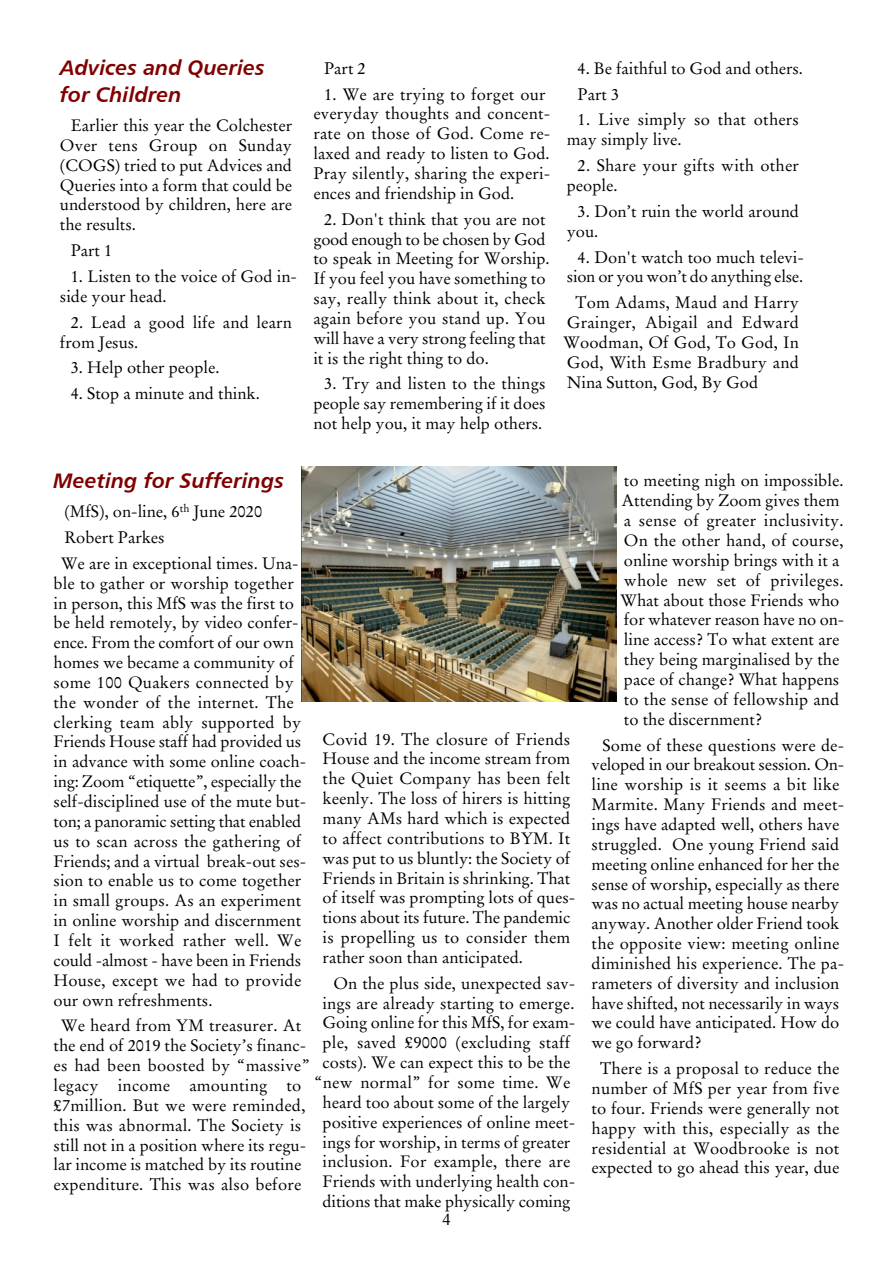
<style>
.page{position:relative;width:893px;height:1263px;background:#fff}
.page>*{position:absolute;margin:0;border:0;box-sizing:border-box;transform-origin:0 0}
.t1{font:21px/26.7px "Humanist 777 BT Bold Italic B";color:#800000}
.t2{font:16.5px/19.8px "Stempel Garamond";color:#000}
.t3{font:16.5px "Times New Roman";color:#000}
.s1{font-family:"Stempel Garamond LT Pro"}
</style>
<div class="page">
<img style="left:301px;top:467px;width:315px;height:235px">
<p class="t1" style="left:60px;top:56px;width:206px">Advices and Queries for Children</p>
<p class="t2" style="left:60px;top:117px;width:234px;text-align:justify;text-indent:11px">Earlier this year the Colchester Over tens Group on Sunday (COGS) tried to put Advices and Queries into a form that could be understood by children, here are the results.</p>
<p class="t2" style="left:71px;top:242px;width:43px">Part 1</p>
<p class="t2" style="left:60px;top:268px;width:238px;text-indent:11px"><span class="s1">1.</span> Listen to the voice of God in&shy;side your head.</p>
<p class="t2" style="left:60px;top:314px;width:234px;text-indent:11px"><span class="s1">2.</span> Lead a good life and learn from Jesus.</p>
<p class="t2" style="left:71px;top:359px;width:150px"><span class="s1">3.</span> Help other people.</p>
<p class="t2" style="left:71px;top:385px;width:191px"><span class="s1">4.</span> Stop a minute and think.</p>
<p class="t2" style="left:324px;top:60px;width:43px">Part 2</p>
<p class="t2" style="left:313px;top:85px;width:238px;text-indent:11px"><span class="s1">1.</span> We are trying to forget our everyday thoughts and concent&shy;rate on those of God. Come re&shy;laxed and ready to listen to God.<br>Pray silently, sharing the experi&shy;ences and friendship in God.</p>
<p class="t2" style="left:313px;top:211px;width:238px;text-indent:11px"><span class="s1">2.</span> Don't think that you are not good enough to be chosen by God to speak in Meeting for Worship.<br>If you feel you have something to say, really think about it, check again before you stand up. You will have a very strong feeling that it is the right thing to do.</p>
<p class="t2" style="left:313px;top:375px;width:234px;text-align:justify;text-indent:11px"><span class="s1">3.</span> Try and listen to the things people say remembering if it does not help you, it may help others.</p>
<p class="t2" style="left:578px;top:57px;width:227px;line-height:25.8px"><span class="s1">4.</span> Be faithful to God and others.<br>Part 3</p>
<p class="t2" style="left:567px;top:111px;width:234px;text-indent:11px"><span class="s1">1.</span> Live simply so that others may simply live.</p>
<p class="t2" style="left:567px;top:157px;width:234px;text-indent:11px"><span class="s1">2.</span> Share your gifts with other people.</p>
<p class="t2" style="left:567px;top:203px;width:234px;text-indent:11px"><span class="s1">3.</span> Don’t ruin the world around you.</p>
<p class="t2" style="left:567px;top:248px;width:238px;text-align:right"><span class="s1">4.</span> Don't watch too much televi&shy;sion or you won’t do anything else.</p>
<p class="t2" style="left:563px;top:294px;width:237px;text-align:justify;text-indent:12px">Tom Adams, Maud and Harry Grainger, Abigail and Edward Woodman, Of God, To God, In God, With Esme Bradbury and Nina Sutton, God, By God</p>
<p class="t1" style="left:54px;top:469px;width:232px">Meeting for Sufferings</p>
<p class="t2" style="left:61px;top:500px;width:239px;line-height:25.8px">(MfS), on-line, 6<sup>th</sup> June 2020<br>Robert Parkes<br>We are in exceptional times. Una-</p>
<p class="t2" style="left:54px;top:575px;width:254px">ble to gather or worship together in person, this MfS was the first to be held remotely, by video confer&shy;ence. From the comfort of our own homes we became a community of some 100 Quakers connected by the wonder of the internet. The clerking team ably supported by Friends House staff had provided us in advance with some online coach&shy;ing: Zoom “etiquette”, especially the self-disciplined use of the mute but&shy;ton; a panoramic setting that enabled us to scan across the gathering of Friends; and a virtual break-out ses&shy;sion to enable us to come together in small groups. As an experiment in online worship and discernment I felt it worked rather well. We could -almost - have been in Friends House, except we had to provide our own refreshments.</p>
<p class="t2" style="left:54px;top:1017px;width:257px;text-align:center">We heard from YM treasurer. At the end of 2019 the Society’s financ&shy;es had been boosted by “massive” legacy income amounting to £7million. But we were reminded, this was abnormal. The Society is still not in a position where its regu&shy;lar income is matched by its routine expenditure. This was also before</p>
<p class="t2" style="left:323px;top:730px;width:254px">Covid 19. The closure of Friends House and the income stream from the Quiet Company has been felt keenly. The loss of hirers is hitting many AMs hard which is expected to affect contributions to BYM. It was put to us bluntly: the Society of Friends in Britain is shrinking. That of itself was prompting lots of ques&shy;tions about its future. The pandemic is propelling us to consider them rather soon than anticipated.</p>
<p class="t2" style="left:314px;top:975px;width:262px;text-align:right">On the plus side, unexpected sav&shy;ings are already starting to emerge.<br>Going online for this MfS, for exam&shy;ple, saved £9000 (excluding staff costs). We can expect this to be the “new normal” for some time. We heard too about some of the largely positive experiences of online meet&shy;ings for worship, in terms of greater inclusion. For example, there are Friends with underlying health con&shy;ditions that make physically coming</p>
<p class="t3" style="left:442px;top:1214px;width:10px">4</p>
<p class="t2" style="left:621px;top:472px;width:225px">to meeting nigh on impossible.<br>Attending by Zoom gives them a sense of greater inclusivity.<br>On the other hand, of course, online worship brings with it a whole new set of privileges.<br>What about those Friends who for whatever reason have no on&shy;line access? To what extent are they being marginalised by the pace of change? What happens to the sense of fellowship and to the discernment?</p>
<p class="t2" style="left:592px;top:736px;width:254px;text-indent:11px">Some of these questions were de&shy;veloped in our breakout session. On&shy;line worship is it seems a bit like Marmite. Many Friends and meet&shy;ings have adapted well, others have struggled. One young Friend said meeting online enhanced for her the sense of worship, especially as there was no actual meeting house nearby anyway. Another older Friend took the opposite view: meeting online diminished his experience. The pa&shy;rameters of diversity and inclusion have shifted, not necessarily in ways we could have anticipated. How do we go forward?</p>
<p class="t2" style="left:592px;top:1060px;width:249px;text-align:center">There is a proposal to reduce the number of MfS per year from five to four. Friends were generally not happy with this, especially as the residential at Woodbrooke is not expected to go ahead this year, due</p>
</div>
